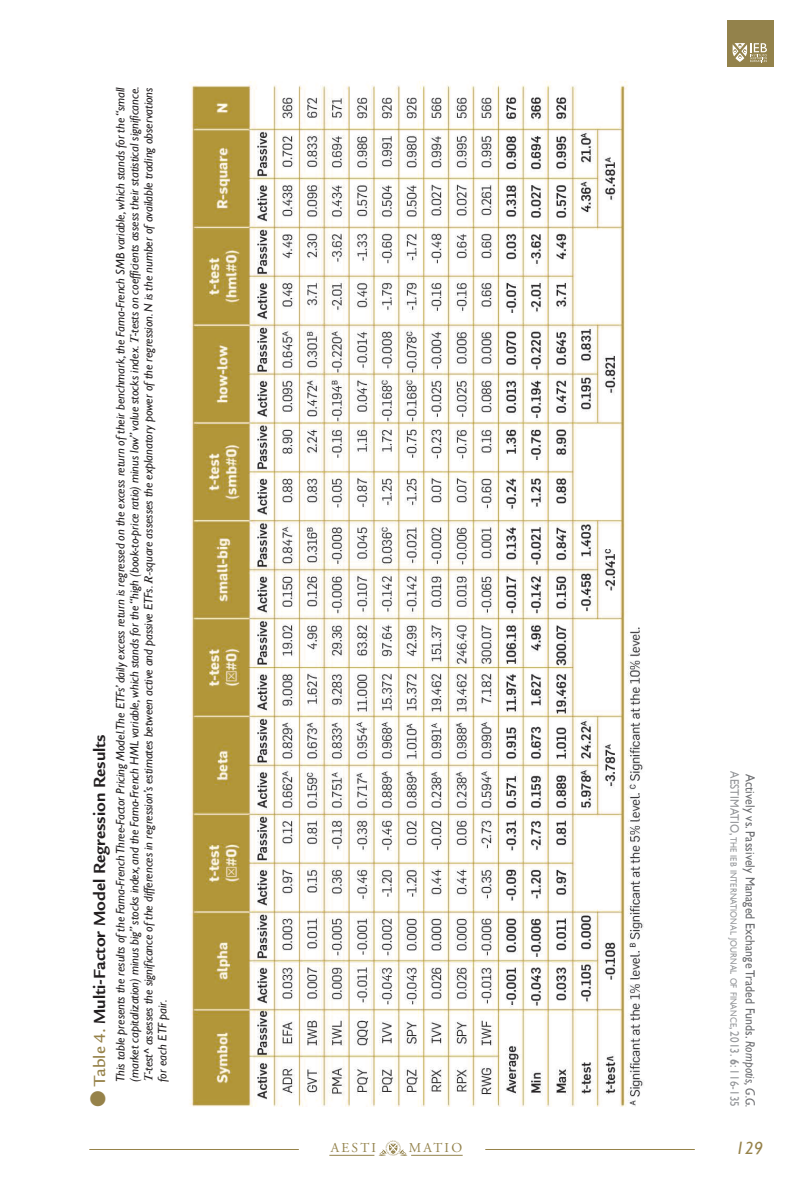
<style>
.page{position:relative;width:794px;height:1191px;background:#fff}
.page>*{position:absolute;margin:0;border:0;box-sizing:border-box;transform-origin:0 0}
.t1{font:700 17.5px "Legacy Sans";color:#231f20}
.t2{font:italic 17.5px "Gill Sans";color:#968249}
.t3{font:13.65px "Adobe Garamond Pro";letter-spacing:.16em;color:#93824b}
.t4{font:13.12px "Gill Sans";letter-spacing:.01em;color:#6c6d70;scale:.9 1}
.t5{font:italic 12.25px/14px "Gill Sans";color:#231f20;text-align:justify}
.t6{font:9.1px "Gill Sans";letter-spacing:.015em;color:#939598;scale:.9 1}
.s1{font-family:"Adobe Garamond Pro";font-weight:600}
.s2{color:#968249}
.s3{font-weight:500;color:#968249}
.s4{font-size:12.25px}
.s5{font-weight:700;font-size:12.25px}
.s6{font-style:italic}
</style>
<div class="page">
<hr style="left:89px;top:1149px;width:210px;height:1px;background:#968249">
<hr style="left:485px;top:1149px;width:210px;height:1px;background:#968249">
<div style="left:727px;top:20px;width:46px;height:46px;background:#93824b"></div>
<svg style="left:732px;top:43px;width:35px;height:19px"></svg>
<hr style="left:411px;top:1155px;width:52px;height:1px;background:#93824b">
<hr style="left:329px;top:1155px;width:45px;height:1px;background:#93824b">
<svg style="left:378px;top:1140px;width:29px;height:16px"></svg>
<img style="left:189px;top:81px;width:455px;height:1025px">
<p class="t5" style="left:113px;top:1081px;width:997px;rotate:-90deg">This table presents the results of the Fama-French Three-Factor Pricing Model.The ETFs’ daily excess return is regressed on the excess return of their benchmark, the Fama-French SMB variable, which stands for the “small (market capitalization) minus big” stocks index, and the Fama-French HML variable, which stands for the “high (book-to-price ratio) minus low” value stocks index. <span class="s1">T</span>-tests on coefficients assess their statistical significance.<br><span class="s1">T</span>-test^ assesses the significance of the differences in regression’s estimates between active and passive ETFs. <span class="s1">R-</span>square assesses the explanatory power of the regression. N is the number of available trading observations for each ETF pair.</p>
<h1 class="t1" style="left:93px;top:1106px;width:374px;rotate:-90deg"><span class="s2">●</span> <span class="s3">Table 4.</span> Multi-Factor Model Regression Results</h1>
<p class="t3" style="left:331px;top:1142px;width:47px">AESTI</p>
<p class="t3" style="left:409px;top:1142px;width:55px">MATIO</p>
<p class="t6" style="left:739px;top:771px;width:374px;rotate:90deg"><span class="s4">aestimatio,</span> the ieb international journal of finance<span class="s4">, 2013.</span> <span class="s5">6</span><span class="s4">: 116-135</span></p>
<p class="t4" style="left:758px;top:774px;width:372px;rotate:90deg">actively vs. Passively managed exchange traded funds. <span class="s6">Rompotis, G.G.</span></p>
<h1 class="t2" style="left:735px;top:1137px;width:29px">129</h1>
</div>
